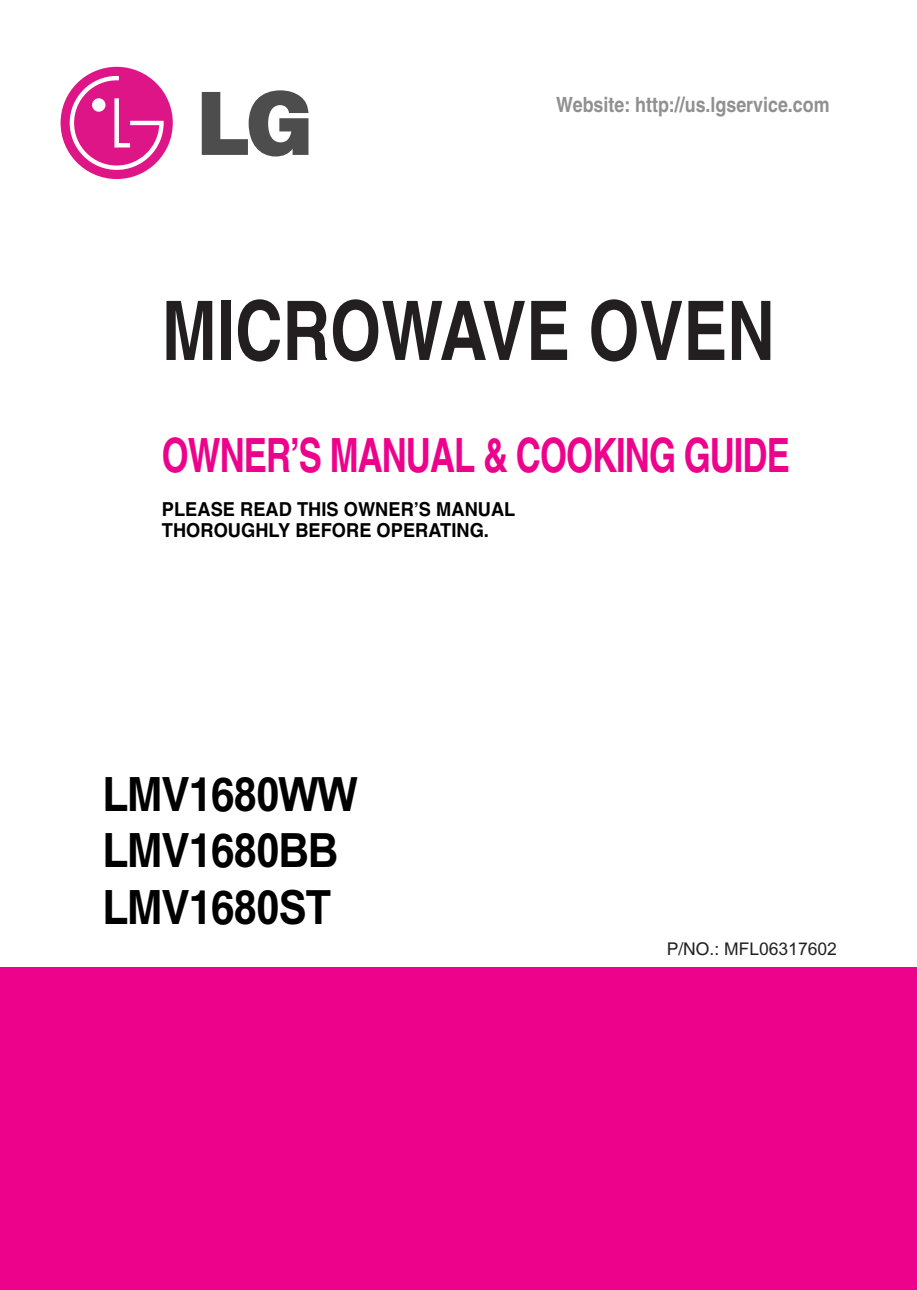
<style>
.page{position:relative;width:917px;height:1290px;background:#fff}
.page>*{position:absolute;margin:0;border:0;box-sizing:border-box;transform-origin:0 0}
.t1{font:700 82.25px "Helvetica";color:#231f20;scale:.8 1}
.t2{font:700 47.25px/56.7px "Helvetica";letter-spacing:-.03em;color:#000;scale:.9 1}
.t3{font:700 47.25px "Helvetica";letter-spacing:-.03em;color:#ed028c;scale:.74 1}
.t4{font:700 21px "Helvetica";color:#909090;scale:.85 1}
.t5{font:700 19.25px/21px "Helvetica";color:#000;scale:.95 1}
.t6{font:17.5px "Arial";color:#231f20}
.s1{font-family:"Arial"}
.s2{font-family:"Helvetica"}
</style>
<div class="page">
<svg style="left:202px;top:90px;width:106px;height:66px"></svg>
<div style="left:61px;top:67px;width:112px;height:112px;background:#de1586;border-radius:50%"></div>
<svg style="left:70px;top:76px;width:94px;height:94px"></svg>
<div style="left:0;top:967px;width:917px;height:323px;background:#ed028c"></div>
<p class="t4" style="left:556px;top:97px;width:323px">Website: http://us.lgservice.com</p>
<h1 class="t1" style="left:162px;top:301px;width:768px">MICROWAVE OVEN</h1>
<h2 class="t3" style="left:162px;top:438px;width:850px">OWNER’S MANUAL &amp; COOKING GUIDE</h2>
<p class="t5" style="left:162px;top:501px;width:374px">PLEASE READ THIS OWNER’S MANUAL<br>THOROUGHLY BEFORE OPERATING.</p>
<h2 class="t2" style="left:102px;top:770px;width:285px">LMV16<span class="s1">80WW<br></span>LMV16<span class="s1">80BB<br></span>LMV16<span class="s1">80ST</span></h2>
<p class="t6" style="left:667px;top:939px;width:172px"><span class="s2">P/NO.:</span> MFL06317602</p>
</div>
